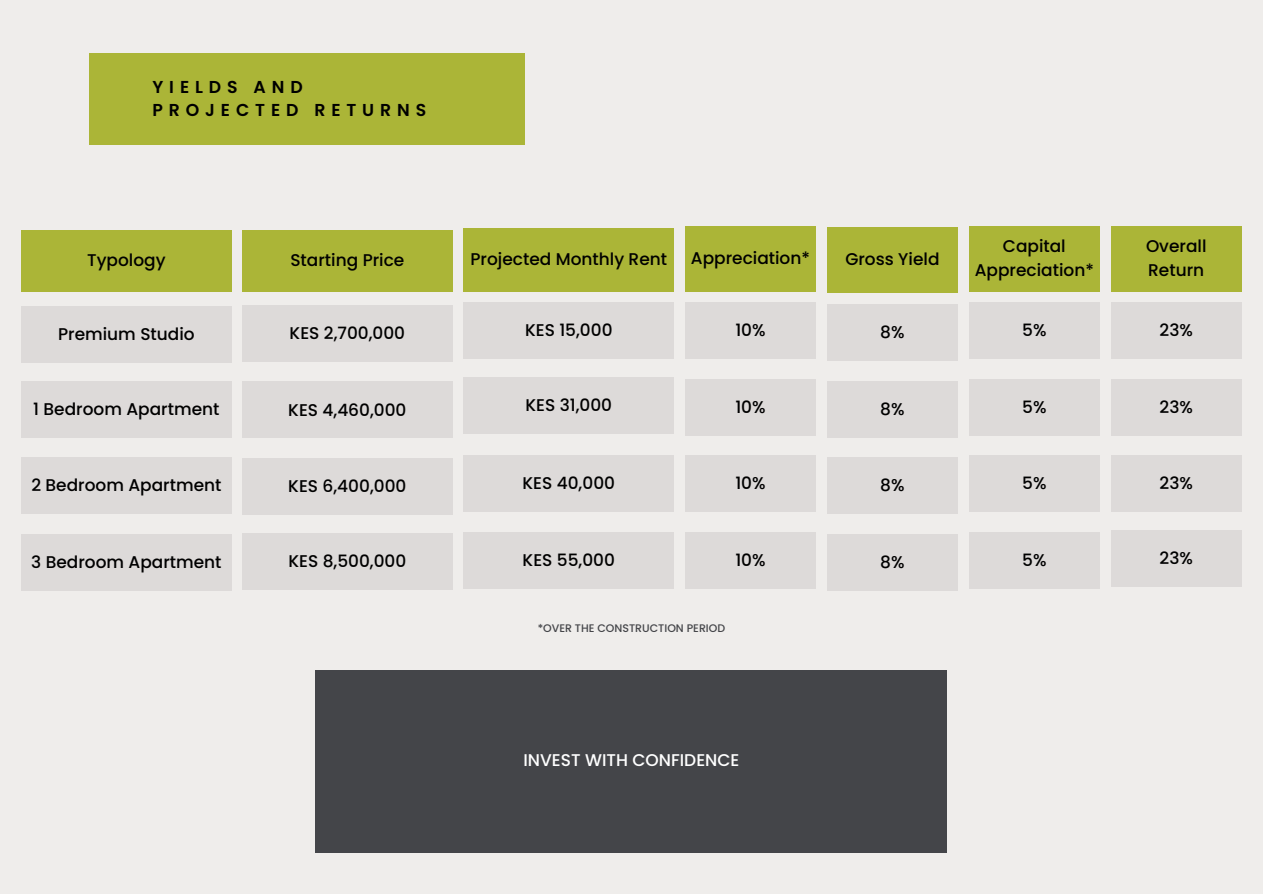
<style>
.page{position:relative;width:1263px;height:894px;background:#fff}
.page>*{position:absolute;margin:0;border:0;box-sizing:border-box;transform-origin:0 0}
.t1{font:600 17.25px/23.9px "Poppins";letter-spacing:.345em;color:#000}
.t2{font:500 16.95px/23.7px "Poppins";color:#000;text-align:center}
.t3{font:500 16.95px "Poppins";color:#fff}
.t4{font:500 10.95px "Poppins";color:#444549}
</style>
<div class="page">
<div style="left:0;top:0;width:1263px;height:893px;background:#efedeb"></div>
<div style="left:89px;top:53px;width:436px;height:92px;background:#abb537"></div>
<div style="left:316px;top:670px;width:631px;height:182px;background:#444549"></div>
<div style="left:685px;top:226px;width:131px;height:66px;background:#abb537"></div>
<div style="left:21px;top:306px;width:210px;height:56px;background:#dddad9"></div>
<div style="left:21px;top:381px;width:210px;height:56px;background:#dddad9"></div>
<div style="left:21px;top:457px;width:210px;height:57px;background:#dddad9"></div>
<div style="left:21px;top:534px;width:210px;height:56px;background:#dddad9"></div>
<div style="left:242px;top:305px;width:210px;height:56px;background:#dddad9"></div>
<div style="left:242px;top:381px;width:210px;height:57px;background:#dddad9"></div>
<div style="left:242px;top:458px;width:210px;height:56px;background:#dddad9"></div>
<div style="left:242px;top:533px;width:210px;height:56px;background:#dddad9"></div>
<div style="left:464px;top:302px;width:210px;height:56px;background:#dddad9"></div>
<div style="left:464px;top:377px;width:210px;height:56px;background:#dddad9"></div>
<div style="left:464px;top:455px;width:210px;height:57px;background:#dddad9"></div>
<div style="left:464px;top:532px;width:210px;height:56px;background:#dddad9"></div>
<div style="left:685px;top:302px;width:131px;height:56px;background:#dddad9"></div>
<div style="left:685px;top:379px;width:131px;height:56px;background:#dddad9"></div>
<div style="left:685px;top:455px;width:131px;height:57px;background:#dddad9"></div>
<div style="left:685px;top:532px;width:131px;height:56px;background:#dddad9"></div>
<div style="left:969px;top:302px;width:131px;height:56px;background:#dddad9"></div>
<div style="left:969px;top:379px;width:131px;height:56px;background:#dddad9"></div>
<div style="left:969px;top:455px;width:131px;height:57px;background:#dddad9"></div>
<div style="left:969px;top:532px;width:131px;height:56px;background:#dddad9"></div>
<div style="left:1111px;top:302px;width:130px;height:56px;background:#dddad9"></div>
<div style="left:1111px;top:379px;width:130px;height:56px;background:#dddad9"></div>
<div style="left:1111px;top:455px;width:130px;height:57px;background:#dddad9"></div>
<div style="left:1111px;top:530px;width:130px;height:56px;background:#dddad9"></div>
<div style="left:21px;top:230px;width:210px;height:62px;background:#abb537"></div>
<div style="left:242px;top:230px;width:210px;height:62px;background:#abb537"></div>
<div style="left:464px;top:228px;width:210px;height:64px;background:#abb537"></div>
<div style="left:827px;top:304px;width:131px;height:56px;background:#dddad9"></div>
<div style="left:827px;top:381px;width:131px;height:56px;background:#dddad9"></div>
<div style="left:827px;top:457px;width:131px;height:57px;background:#dddad9"></div>
<div style="left:827px;top:534px;width:131px;height:56px;background:#dddad9"></div>
<div style="left:827px;top:227px;width:131px;height:66px;background:#abb537"></div>
<div style="left:969px;top:226px;width:130px;height:66px;background:#abb537"></div>
<div style="left:1111px;top:226px;width:130px;height:66px;background:#abb537"></div>
<p class="t1" style="left:152px;top:75px;width:275px">YIELDS AND<br>PROJECTED RETURNS</p>
<p class="t2" style="left:87px;top:248px;width:80px">Typology</p>
<p class="t2" style="left:290px;top:248px;width:116px">Starting Price</p>
<p class="t2" style="left:470px;top:247px;width:198px">Projected Monthly Rent</p>
<p class="t2" style="left:691px;top:246px;width:121px">Appreciation*</p>
<p class="t2" style="left:845px;top:247px;width:96px">Gross Yield</p>
<p class="t2" style="left:975px;top:234px;width:121px">Capital<br>Appreciation*</p>
<p class="t2" style="left:1146px;top:234px;width:62px;text-align:left">Overall<br>Return</p>
<p class="t2" style="left:58px;top:322px;width:138px">Premium Studio</p>
<p class="t2" style="left:290px;top:321px;width:117px">KES 2,700,000</p>
<p class="t2" style="left:525px;top:318px;width:89px">KES 15,000</p>
<p class="t2" style="left:735px;top:318px;width:32px">10%</p>
<p class="t2" style="left:880px;top:320px;width:26px">8%</p>
<p class="t2" style="left:1022px;top:318px;width:26px">5%</p>
<p class="t2" style="left:1159px;top:318px;width:35px">23%</p>
<p class="t2" style="left:33px;top:397px;width:188px">1 Bedroom Apartment</p>
<p class="t2" style="left:288px;top:397px;width:120px">KES 4,460,000</p>
<p class="t2" style="left:525px;top:392px;width:88px">KES 31,000</p>
<p class="t2" style="left:735px;top:395px;width:32px">10%</p>
<p class="t2" style="left:880px;top:397px;width:26px">8%</p>
<p class="t2" style="left:1022px;top:395px;width:26px">5%</p>
<p class="t2" style="left:1159px;top:395px;width:35px">23%</p>
<p class="t2" style="left:31px;top:473px;width:192px">2 Bedroom Apartment</p>
<p class="t2" style="left:288px;top:474px;width:120px">KES 6,400,000</p>
<p class="t2" style="left:522px;top:471px;width:94px">KES 40,000</p>
<p class="t2" style="left:735px;top:471px;width:32px">10%</p>
<p class="t2" style="left:880px;top:473px;width:26px">8%</p>
<p class="t2" style="left:1022px;top:471px;width:26px">5%</p>
<p class="t2" style="left:1159px;top:471px;width:35px">23%</p>
<p class="t2" style="left:31px;top:550px;width:192px">3 Bedroom Apartment</p>
<p class="t2" style="left:288px;top:548px;width:119px">KES 8,500,000</p>
<p class="t2" style="left:523px;top:548px;width:94px">KES 55,000</p>
<p class="t2" style="left:735px;top:548px;width:32px">10%</p>
<p class="t2" style="left:880px;top:550px;width:26px">8%</p>
<p class="t2" style="left:1022px;top:548px;width:26px">5%</p>
<p class="t2" style="left:1159px;top:546px;width:35px">23%</p>
<p class="t4" style="left:538px;top:620px;width:189px">*OVER THE CONSTRUCTION PERIOD</p>
<p class="t3" style="left:523px;top:748px;width:217px">INVEST WITH CONFIDENCE</p>
</div>
